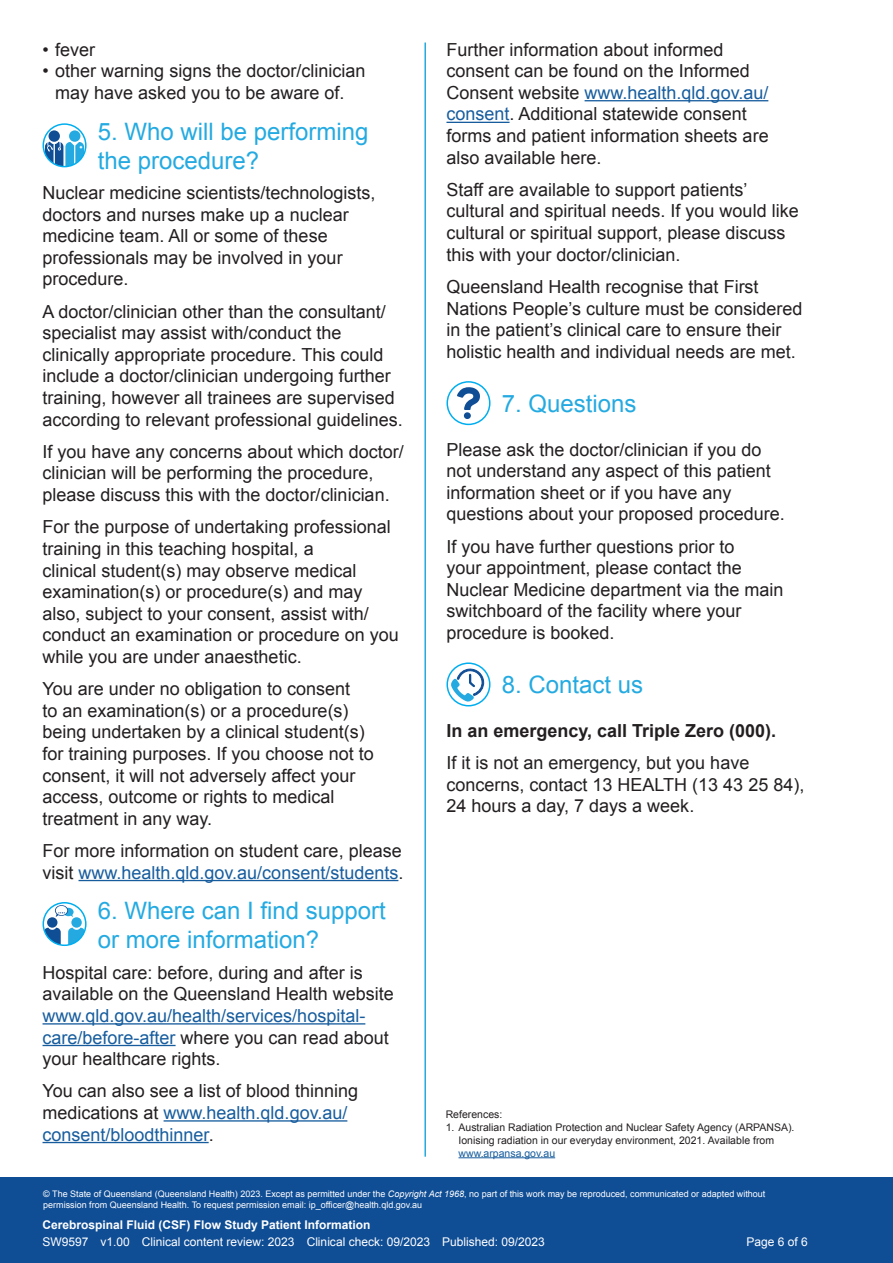
<style>
.page{position:relative;width:893px;height:1263px;background:#fff}
.page>*{position:absolute;margin:0;border:0;box-sizing:border-box;transform-origin:0 0}
.t1{font:24px/28.8px "Arial";color:#24aae1}
.t2{font:18px/21.6px "Arial";color:#231f20}
.t3{font:18px/21.6px "Arial";color:#175d9e}
.t4{font:700 18px "Arial";color:#231f20}
.t5{font:12px "Arial";color:#fff}
.t6{font:700 12px "Arial";color:#fff}
.t7{font:10.5px/12.6px "Arial";color:#231f20}
.t8{font:10.5px "Arial";color:#175d9e}
.t9{font:9px/10.8px "Arial";color:#fff}
.s1{color:#175d9e}
.s2{color:#231f20}
.s3{font-style:italic}
</style>
<div class="page">
<hr style="left:424px;top:43px;width:2px;height:1114px;background:#24aae1">
<div style="left:0;top:1178px;width:893px;height:85px;background:#0f4d95"></div>
<hr style="left:585px;top:100px;width:183px;height:1px;background:#175d9e">
<hr style="left:446px;top:122px;width:64px;height:1px;background:#175d9e">
<svg style="left:457px;top:387px;width:23px;height:32px"></svg>
<div style="left:446px;top:381px;width:44px;height:44px;border:2px solid #00aeef;border-radius:50%"></div>
<svg style="left:447px;top:663px;width:43px;height:43px"></svg>
<svg style="left:450px;top:668px;width:35px;height:34px"></svg>
<div style="left:446px;top:662px;width:44px;height:44px;border:2px solid #00aeef;border-radius:50%"></div>
<hr style="left:79px;top:880px;width:319px;height:1px;background:#175d9e">
<hr style="left:43px;top:1023px;width:322px;height:1px;background:#175d9e">
<hr style="left:43px;top:1045px;width:133px;height:1px;background:#175d9e">
<hr style="left:164px;top:1120px;width:183px;height:1px;background:#175d9e">
<hr style="left:43px;top:1142px;width:166px;height:1px;background:#175d9e">
<svg style="left:43px;top:124px;width:43px;height:43px"></svg>
<svg style="left:45px;top:130px;width:39px;height:37px"></svg>
<div style="left:69px;top:130px;width:11px;height:12px;background:#24aae1;border-radius:50%"></div>
<div style="left:43px;top:123px;width:44px;height:44px;border:2px solid #00aeef;border-radius:50%"></div>
<svg style="left:44px;top:905px;width:40px;height:40px"></svg>
<div style="left:71px;top:917px;width:11px;height:11px;background:#24aae1;border-radius:50%"></div>
<div style="left:43px;top:902px;width:44px;height:44px;border:2px solid #00aeef;border-radius:50%"></div>
<hr style="left:458px;top:1157px;width:97px;height:1px;background:#175d9e">
<p class="t2" style="left:43px;top:39px;width:54px">• fever</p>
<p class="t2" style="left:43px;top:60px;width:324px;text-align:center">• other warning signs the doctor/clinician may have asked you to be aware of.</p>
<h1 class="t1" style="left:98px;top:117px;width:272px">5. Who will be performing the procedure?</h1>
<p class="t2" style="left:43px;top:182px;width:335px">Nuclear medicine scientists/technologists, doctors and nurses make up a nuclear medicine team. All or some of these professionals may be involved in your procedure.</p>
<p class="t2" style="left:43px;top:301px;width:362px">A doctor/clinician other than the consultant/ specialist may assist with/conduct the clinically appropriate procedure. This could include a doctor/clinician undergoing further training, however all trainees are supervised according to relevant professional guidelines.</p>
<p class="t2" style="left:43px;top:441px;width:363px">If you have any concerns about which doctor/ clinician will be performing the procedure, please discuss this with the doctor/clinician.</p>
<p class="t2" style="left:43px;top:516px;width:358px">For the purpose of undertaking professional training in this teaching hospital, a<br>clinical student(s) may observe medical examination(s) or procedure(s) and may also, subject to your consent, assist with/ conduct an examination or procedure on you while you are under anaesthetic.</p>
<p class="t2" style="left:43px;top:678px;width:333px">You are under no obligation to consent<br>to an examination(s) or a procedure(s) being undertaken by a clinical student(s) for training purposes. If you choose not to consent, it will not adversely affect your access, outcome or rights to medical treatment in any way.</p>
<p class="t2" style="left:43px;top:840px;width:362px">For more information on student care, please visit <span class="s1">www.health.qld.gov.au/consent/students</span>.</p>
<h1 class="t1" style="left:98px;top:897px;width:290px">6. Where can I find support or more information?</h1>
<p class="t2" style="left:43px;top:962px;width:353px">Hospital care: before, during and after is available on the Queensland Health website</p>
<p class="t3" style="left:43px;top:1005px;width:348px">www.qld.gov.au/health/services/hospital&shy;care/before-after <span class="s2">where you can read about your healthcare rights.</span></p>
<p class="t2" style="left:43px;top:1080px;width:317px">You can also see a list of blood thinning medications at <span class="s1">www.health.qld.gov.au/ consent/bloodthinner</span>.</p>
<p class="t2" style="left:446px;top:39px;width:324px">Further information about informed consent can be found on the Informed Consent website <span class="s1">www.health.qld.gov.au/ consent</span>. Additional statewide consent forms and patient information sheets are also available here.</p>
<p class="t2" style="left:446px;top:179px;width:354px">Staff are available to support patients’ cultural and spiritual needs. If you would like cultural or spiritual support, please discuss this with your doctor/clinician.</p>
<p class="t2" style="left:446px;top:276px;width:357px">Queensland Health recognise that First Nations People’s culture must be considered in the patient’s clinical care to ensure their holistic health and individual needs are met.</p>
<h1 class="t1" style="left:502px;top:389px;width:136px">7. Questions</h1>
<p class="t2" style="left:446px;top:439px;width:340px">Please ask the doctor/clinician if you do not understand any aspect of this patient information sheet or if you have any questions about your proposed procedure.</p>
<p class="t2" style="left:446px;top:536px;width:339px">If you have further questions prior to<br>your appointment, please contact the Nuclear Medicine department via the main switchboard of the facility where your procedure is booked.</p>
<h1 class="t1" style="left:502px;top:671px;width:143px">8. Contact us</h1>
<p class="t4" style="left:446px;top:719px;width:331px">In an emergency, call Triple Zero (000).</p>
<p class="t2" style="left:446px;top:752px;width:359px">If it is not an emergency, but you have concerns, contact 13 HEALTH (13 43 25 84),<br>24 hours a day, 7 days a week.</p>
<p class="t7" style="left:446px;top:1108px;width:58px">References:</p>
<p class="t7" style="left:458px;top:1121px;width:337px;text-indent:-13px">1. Australian Radiation Protection and Nuclear Safety Agency (ARPANSA).<br>Ionising radiation in our everyday environment, 2021. Available from</p>
<p class="t8" style="left:458px;top:1146px;width:98px">www.arpansa.gov.au</p>
<p class="t9" style="left:43px;top:1189px;width:724px">© The State of Queensland (Queensland Health) 2023. Except as permitted under the <span class="s3">Copyright Act 1968</span>, no part of this work may be reproduced, communicated or adapted without permission from Queensland Health. To request permission email: ip_officer@health.qld.gov.au</p>
<p class="t6" style="left:43px;top:1217px;width:330px">Cerebrospinal Fluid (CSF) Flow Study Patient Information</p>
<p class="t5" style="left:43px;top:1234px;width:504px">SW9597 v1.00 Clinical content review: 2023 Clinical check: 09/2023 Published: 09/2023</p>
<p class="t5" style="left:746px;top:1234px;width:63px">Page 6 of 6</p>
</div>
